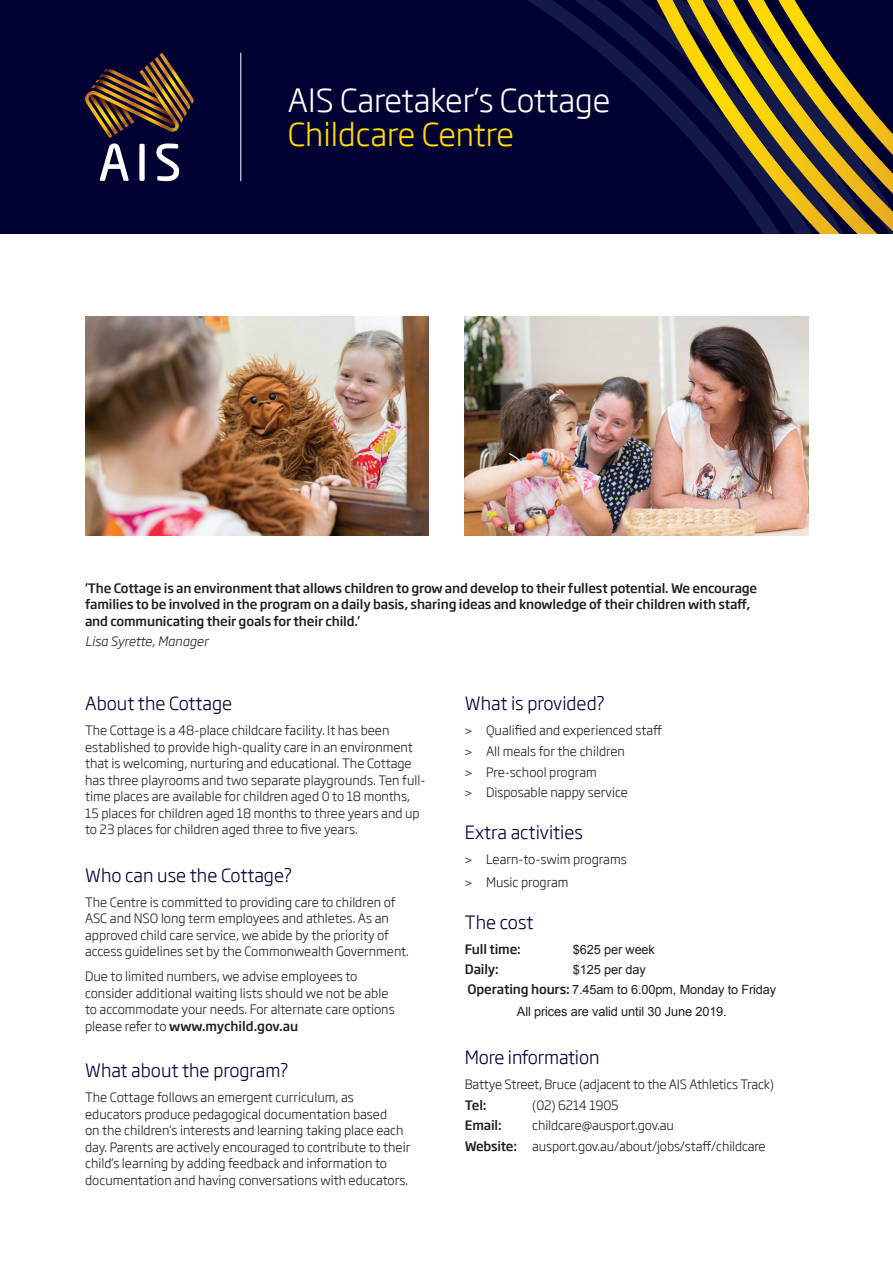
<style>
.page{position:relative;width:893px;height:1263px;background:#fff}
.page>*{position:absolute;margin:0;border:0;box-sizing:border-box;transform-origin:0 0}
.t1{font:300 31.5px "Soho Gothic Std";color:#fff}
.t2{font:300 31.5px "Soho Gothic Std";color:#ffdc01}
.t3{font:300 18px "Soho Gothic Std";color:#000032}
.t4{font:300 12.75px/16.5px "Soho Gothic Std";color:#231f20}
.t5{font:500 12.75px/16.5px "Soho Gothic Std";letter-spacing:-.01em;color:#231f20}
.t6{font:12.75px/19.5px "Arial";letter-spacing:-.01em;color:#231f20}
.t7{font:italic 300 12.75px "Soho Gothic Std";color:#231f20}
.s1{font-weight:500}
.s2{font-family:"Franklin Gothic";font-weight:400}
.s3{font-family:"Soho Gothic Std";font-weight:500}
</style>
<div class="page">
<div style="left:0;top:0;width:892px;height:234px;background:#000032"></div>
<div style="left:139px;top:144px;width:6px;height:37px;background:#fff"></div>
<svg style="left:156px;top:143px;width:23px;height:38px"></svg>
<img style="left:129px;top:77px;width:10px;height:14px">
<img style="left:129px;top:116px;width:5px;height:8px">
<svg style="left:139px;top:53px;width:55px;height:79px"></svg>
<img style="left:85px;top:94px;width:2px;height:10px">
<svg style="left:91px;top:69px;width:38px;height:112px"></svg>
<img style="left:87px;top:91px;width:52px;height:25px">
<hr style="left:240px;top:53px;width:1px;height:128px;background:#fff">
<img style="left:85px;top:316px;width:343px;height:219px">
<img style="left:465px;top:316px;width:343px;height:219px">
<svg style="left:562px;top:1px;width:330px;height:232px"></svg>
<h1 class="t1" style="left:288px;top:74px;width:324px">AIS Caretaker’s Cottage</h1>
<h1 class="t2" style="left:288px;top:109px;width:227px">Childcare Centre</h1>
<p class="t5" style="left:85px;top:579px;width:673px">‘The Cottage is an environment that allows children to grow and develop to their fullest potential. We encourage families to be involved in the program on a daily basis, sharing ideas and knowledge of their children with staff, and communicating their goals for their child.’</p>
<p class="t7" style="left:85px;top:631px;width:125px">Lisa Syrette, Manager</p>
<h2 class="t3" style="left:85px;top:689px;width:149px">About the Cottage</h2>
<p class="t4" style="left:85px;top:721px;width:342px">The Cottage is a 48-place childcare facility. It has been established to provide high-quality care in an environment that is welcoming, nurturing and educational. The Cottage has three playrooms and two separate playgrounds. Ten full&shy;time places are available for children aged 0 to 18 months, 15 places for children aged 18 months to three years and up to 23 places for children aged three to five years.</p>
<h2 class="t3" style="left:85px;top:860px;width:209px">Who can use the Cottage?</h2>
<p class="t4" style="left:85px;top:893px;width:325px">The Centre is committed to providing care to children of ASC and NSO long term employees and athletes. As an approved child care service, we abide by the priority of access guidelines set by the Commonwealth Government.</p>
<p class="t4" style="left:85px;top:967px;width:311px">Due to limited numbers, we advise employees to consider additional waiting lists should we not be able to accommodate your needs. For alternate care options please refer to <span class="s1">www.mychild.gov.au</span></p>
<h2 class="t3" style="left:85px;top:1056px;width:205px">What about the program?</h2>
<p class="t4" style="left:85px;top:1088px;width:327px">The Cottage follows an emergent curriculum, as educators produce pedagogical documentation based<br>on the children‘s interests and learning taking place each day. Parents are actively encouraged to contribute to their child’s learning by adding feedback and information to documentation and having conversations with educators.</p>
<h2 class="t3" style="left:465px;top:689px;width:142px">What is provided?</h2>
<p class="t4" style="left:465px;top:719px;width:199px;line-height:20.7px"><span class="s2">&gt;</span> Qualified and experienced staff <span class="s2">&gt;</span> All meals for the children<br><span class="s2">&gt;</span> Pre-school program<br><span class="s2">&gt;</span> Disposable nappy service</p>
<h2 class="t3" style="left:465px;top:818px;width:120px">Extra activities</h2>
<p class="t4" style="left:465px;top:848px;width:163px;line-height:22.2px"><span class="s2">&gt;</span> Learn-to-swim programs <span class="s2">&gt;</span> Music program</p>
<h2 class="t3" style="left:465px;top:907px;width:70px">The cost</h2>
<p class="t5" style="left:465px;top:940px;width:58px">Full time:</p>
<p class="t6" style="left:573px;top:940px;width:84px">$625 per week</p>
<p class="t5" style="left:465px;top:960px;width:36px">Daily:</p>
<p class="t6" style="left:467px;top:960px;width:310px;text-indent:105px">$125 per day<br><span class="s3">Operating hours:</span> 7.45am to 6.00pm, Monday to Friday</p>
<p class="t6" style="left:517px;top:1001px;width:211px">All prices are valid until 30 June 2019.</p>
<h2 class="t3" style="left:465px;top:1042px;width:136px">More information</h2>
<p class="t4" style="left:465px;top:1075px;width:311px">Battye Street, Bruce (adjacent to the AIS Athletics Track)</p>
<p class="t5" style="left:465px;top:1096px;width:23px">Tel:</p>
<p class="t4" style="left:532px;top:1096px;width:88px">(02) 6214 1905</p>
<p class="t5" style="left:465px;top:1116px;width:38px">Email:</p>
<p class="t4" style="left:465px;top:1114px;width:302px;line-height:20.7px;text-indent:67px">childcare@ausport.gov.au<br><span class="s1">Website:</span> ausport.gov.au/about/jobs/staff/childcare</p>
</div>
